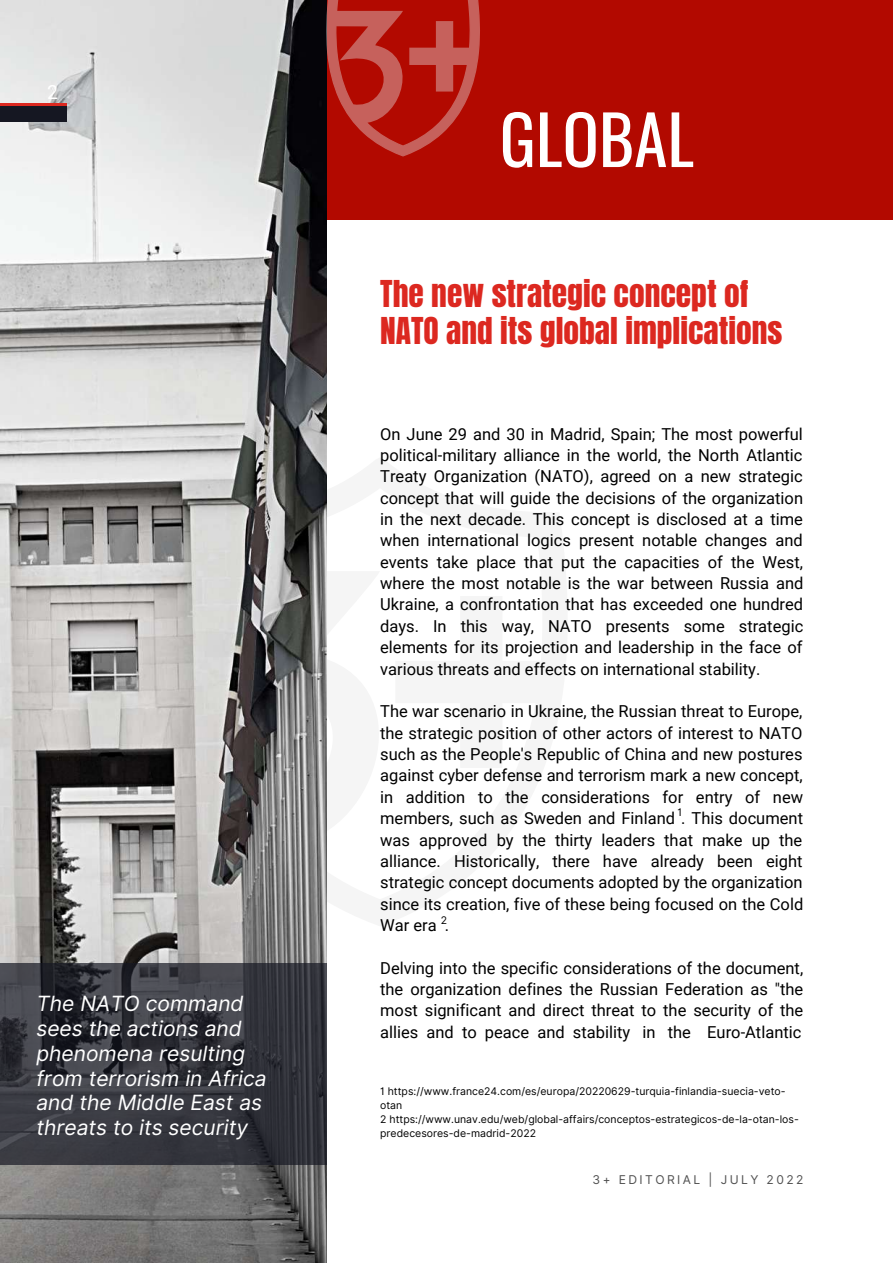
<style>
.page{position:relative;width:893px;height:1264px;background:#fff}
.page>*{position:absolute;margin:0;border:0;box-sizing:border-box;transform-origin:0 0}
.t1{font:67.35px "Oswald";color:#fff}
.t2{font:31.5px/37px "Anton";color:#dc2820}
.t3{font:italic 21px/24.8px "Inter";color:#fff}
.t4{font:19.5px "Roboto";color:#fff}
.t5{font:16.5px/21.3px "Roboto";color:#000;text-align:justify}
.t6{font:12.15px "Inter";letter-spacing:.2em;color:#515151}
.t7{font:10.5px/14px "Inter";color:#000}
</style>
<div class="page">
<img style="left:0;top:0;width:326px;height:1262px">
<div style="left:326px;top:0;width:566px;height:219px;background:#b20900"></div>
<svg style="left:323px;top:0;width:157px;height:156px"></svg>
<div style="left:0;top:104px;width:67px;height:13px;background:#dc2820"></div>
<div style="left:0;top:106px;width:67px;height:16px;background:#151722"></div>
<svg style="left:0;top:963px;width:326px;height:201px;background:#35363e"></svg>
<p class="t4" style="left:47px;top:81px;width:12px">2</p>
<p class="t3" style="left:36px;top:991px;width:232px">The NATO command sees the actions and phenomena resulting from terrorism in Africa and the Middle East as threats to its security</p>
<h1 class="t1" style="left:499px;top:87px;width:196px">GLOBAL</h1>
<h2 class="t2" style="left:380px;top:275px;width:403px">The new strategic concept of<br>NATO and its global implications</h2>
<p class="t5" style="left:380px;top:423px;width:424px">On June 29 and 30 in Madrid, Spain; The most powerful political-military alliance in the world, the North Atlantic Treaty Organization (NATO), agreed on a new strategic concept that will guide the decisions of the organization in the next decade. This concept is disclosed at a time when international logics present notable changes and events take place that put the capacities of the West, where the most notable is the war between Russia and Ukraine, a confrontation that has exceeded one hundred days. In this way, NATO presents some strategic elements for its projection and leadership in the face of various threats and effects on international stability.</p>
<p class="t5" style="left:380px;top:701px;width:424px">The war scenario in Ukraine, the Russian threat to Europe, the strategic position of other actors of interest to NATO such as the People's Republic of China and new postures against cyber defense and terrorism mark a new concept, in addition to the considerations for entry of new members, such as Sweden and Finland . This document was approved by the thirty leaders that make up the alliance. Historically, there have already been eight strategic concept documents adopted by the organization since its creation, five of these being focused on the Cold War era .</p>
<p class="t5" style="left:380px;top:957px;width:424px">Delving into the specific considerations of the document, the organization defines the Russian Federation as "the most significant and direct threat to the security of the allies and to peace and stability in the Euro-Atlantic</p>
<p class="t7" style="left:677px;top:804px;width:6px">1</p>
<p class="t7" style="left:441px;top:913px;width:8px">2</p>
<p class="t7" style="left:380px;top:1084px;width:420px">1 https://www.france24.com/es/europa/20220629-turquia-finlandia-suecia-veto&shy;otan<br>2 https://www.unav.edu/web/global-affairs/conceptos-estrategicos-de-la-otan-los&shy;predecesores-de-madrid-2022</p>
<p class="t6" style="left:592px;top:1172px;width:212px">3+ EDITORIAL | JULY 2022</p>
</div>
